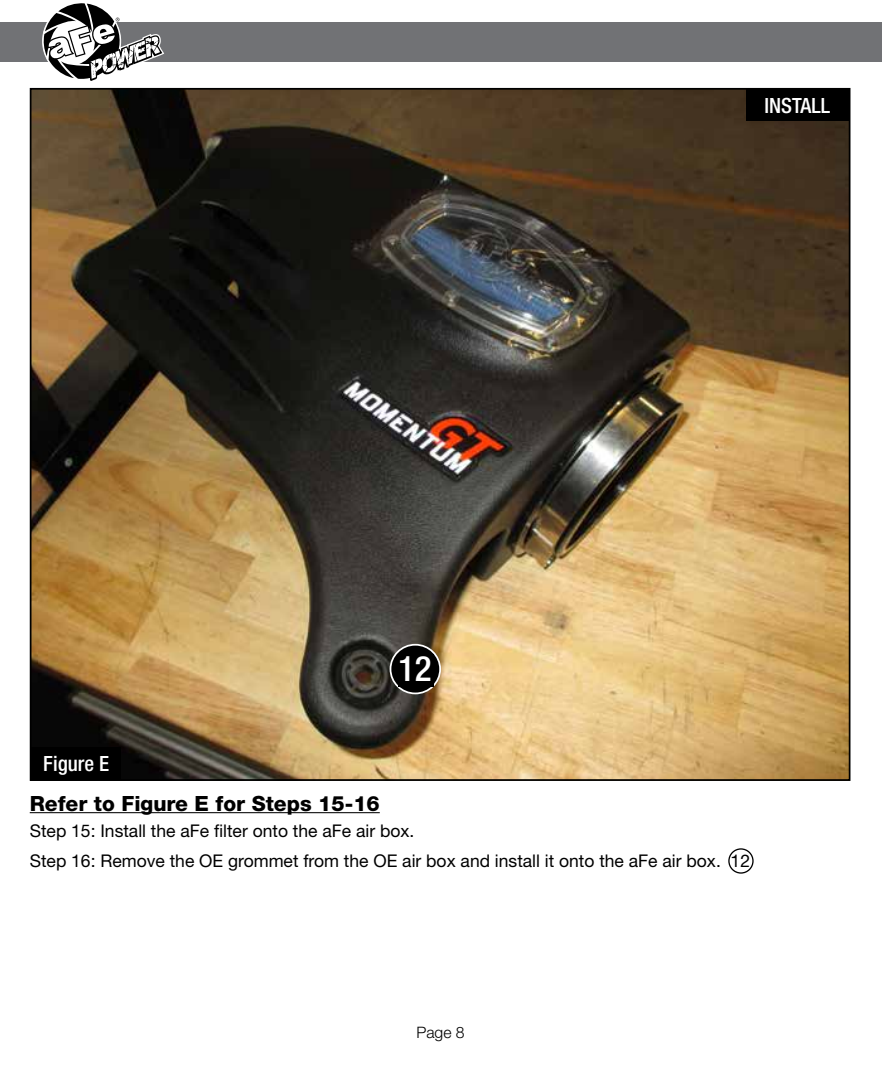
<style>
.page{position:relative;width:882px;height:1071px;background:#fff}
.page>*{position:absolute;margin:0;border:0;box-sizing:border-box;transform-origin:0 0}
.t1{font:500 condensed 35px "Helvetica Neue";color:#fff}
.t2{font:800 21px "Helvetica Neue";color:#000}
.t3{font:500 condensed 21px "Helvetica Neue";color:#fff}
.t4{font:17.5px/29.8px "Helvetica Neue";color:#000}
.t5{font:300 15.75px "Helvetica Neue";color:#000}
</style>
<div class="page">
<div style="left:0;top:23px;width:882px;height:39px;background:#717275"></div>
<svg style="left:43px;top:3px;width:122px;height:78px"></svg>
<hr style="left:30px;top:812px;width:350px;height:1px;background:#000">
<img style="left:33px;top:91px;width:814px;height:687px">
<div style="left:32px;top:747px;width:89px;height:33px;background:#000"></div>
<div style="left:746px;top:88px;width:103px;height:33px;background:#000"></div>
<div style="left:728px;top:848px;width:26px;height:26px;border:1px solid #000;border-radius:50%"></div>
<svg style="left:390px;top:645px;width:50px;height:48px"></svg>
<div style="left:390px;top:644px;width:51px;height:50px;border:2px solid #fff;border-radius:50%"></div>
<div style="left:398px;top:654px;width:35px;height:33px;background:#000"></div>
<p class="t3" style="left:764px;top:93px;width:67px">INSTALL</p>
<p class="t3" style="left:43px;top:751px;width:67px">Figure E</p>
<h1 class="t1" style="left:398px;top:648px;width:35px">12</h1>
<p class="t2" style="left:30px;top:791px;width:352px">Refer to Figure E for Steps 15-16</p>
<p class="t4" style="left:30px;top:816px;width:722px">Step 15: Install the aFe filter onto the aFe air box.<br>Step 16: Remove the OE grommet from the OE air box and install it onto the aFe air box. 12</p>
<p class="t5" style="left:416px;top:1023px;width:50px">Page 8</p>
</div>
